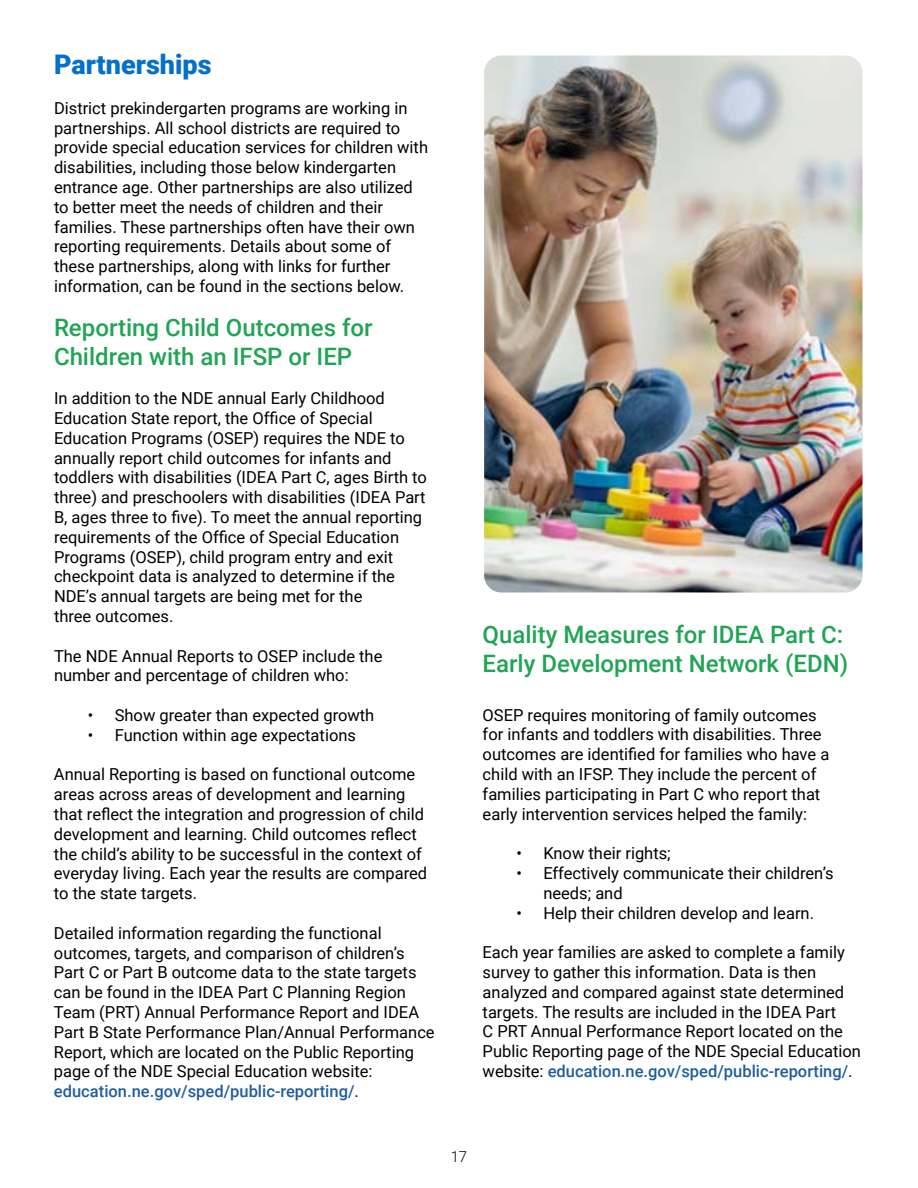
<style>
.page{position:relative;width:918px;height:1188px;background:#fff}
.page>*{position:absolute;margin:0;border:0;box-sizing:border-box;transform-origin:0 0}
.t1{font:900 27px "Roboto";color:#0470ca}
.t2{font:500 24px/28.8px "Roboto";color:#20a554}
.t3{font:16.5px/19.8px "Roboto";color:#000}
.t4{font:300 15px "Roboto";color:#000}
.s1{font-weight:500;color:#215e9e}
</style>
<div class="page">
<img style="left:486px;top:57px;width:375px;height:534px">
<div style="left:483px;top:54px;width:381px;height:540px;border:2px solid #fff;border-radius:18px"></div>
<h1 class="t1" style="left:54px;top:46px;width:159px">Partnerships</h1>
<p class="t3" style="left:54px;top:97px;width:376px">District prekindergarten programs are working in partnerships. All school districts are required to provide special education services for children with disabilities, including those below kindergarten entrance age. Other partnerships are also utilized to better meet the needs of children and their families. These partnerships often have their own reporting requirements. Details about some of these partnerships, along with links for further information, can be found in the sections below.</p>
<h2 class="t2" style="left:54px;top:312px;width:320px">Reporting Child Outcomes for<br>Children with an IFSP or IEP</h2>
<p class="t3" style="left:54px;top:388px;width:374px">In addition to the NDE annual Early Childhood Education State report, the Office of Special Education Programs (OSEP) requires the NDE to annually report child outcomes for infants and toddlers with disabilities (IDEA Part C, ages Birth to three) and preschoolers with disabilities (IDEA Part B, ages three to five). To meet the annual reporting requirements of the Office of Special Education Programs (OSEP), child program entry and exit checkpoint data is analyzed to determine if the NDE’s annual targets are being met for the<br>three outcomes.</p>
<p class="t3" style="left:54px;top:645px;width:330px">The NDE Annual Reports to OSEP include the number and percentage of children who:</p>
<p class="t3" style="left:88px;top:705px;width:288px">• Show greater than expected growth</p>
<p class="t3" style="left:88px;top:724px;width:270px">• Function within age expectations</p>
<p class="t3" style="left:54px;top:764px;width:375px">Annual Reporting is based on functional outcome areas across areas of development and learning that reflect the integration and progression of child development and learning. Child outcomes reflect the child’s ability to be successful in the context of everyday living. Each year the results are compared to the state targets.</p>
<p class="t3" style="left:54px;top:922px;width:382px">Detailed information regarding the functional outcomes, targets, and comparison of children’s Part C or Part B outcome data to the state targets can be found in the IDEA Part C Planning Region Team (PRT) Annual Performance Report and IDEA Part B State Performance Plan/Annual Performance Report, which are located on the Public Reporting page of the NDE Special Education website: <span class="s1">education.ne.gov/sped/public-reporting/</span>.</p>
<h2 class="t2" style="left:483px;top:619px;width:367px">Quality Measures for IDEA Part C:<br>Early Development Network (EDN)</h2>
<p class="t3" style="left:483px;top:704px;width:348px">OSEP requires monitoring of family outcomes for infants and toddlers with disabilities. Three outcomes are identified for families who have a child with an IFSP. They include the percent of families participating in Part C who report that early intervention services helped the family:</p>
<p class="t3" style="left:516px;top:843px;width:156px">• Know their rights;</p>
<p class="t3" style="left:543px;top:863px;width:292px;text-indent:-27px">• Effectively communicate their children’s needs; and</p>
<p class="t3" style="left:516px;top:902px;width:299px">• Help their children develop and learn.</p>
<p class="t3" style="left:483px;top:942px;width:380px">Each year families are asked to complete a family survey to gather this information. Data is then analyzed and compared against state determined targets. The results are included in the IDEA Part<br>C PRT Annual Performance Report located on the Public Reporting page of the NDE Special Education website: <span class="s1">education.ne.gov/sped/public-reporting/</span>.</p>
<p class="t4" style="left:451px;top:1146px;width:18px">17</p>
</div>
